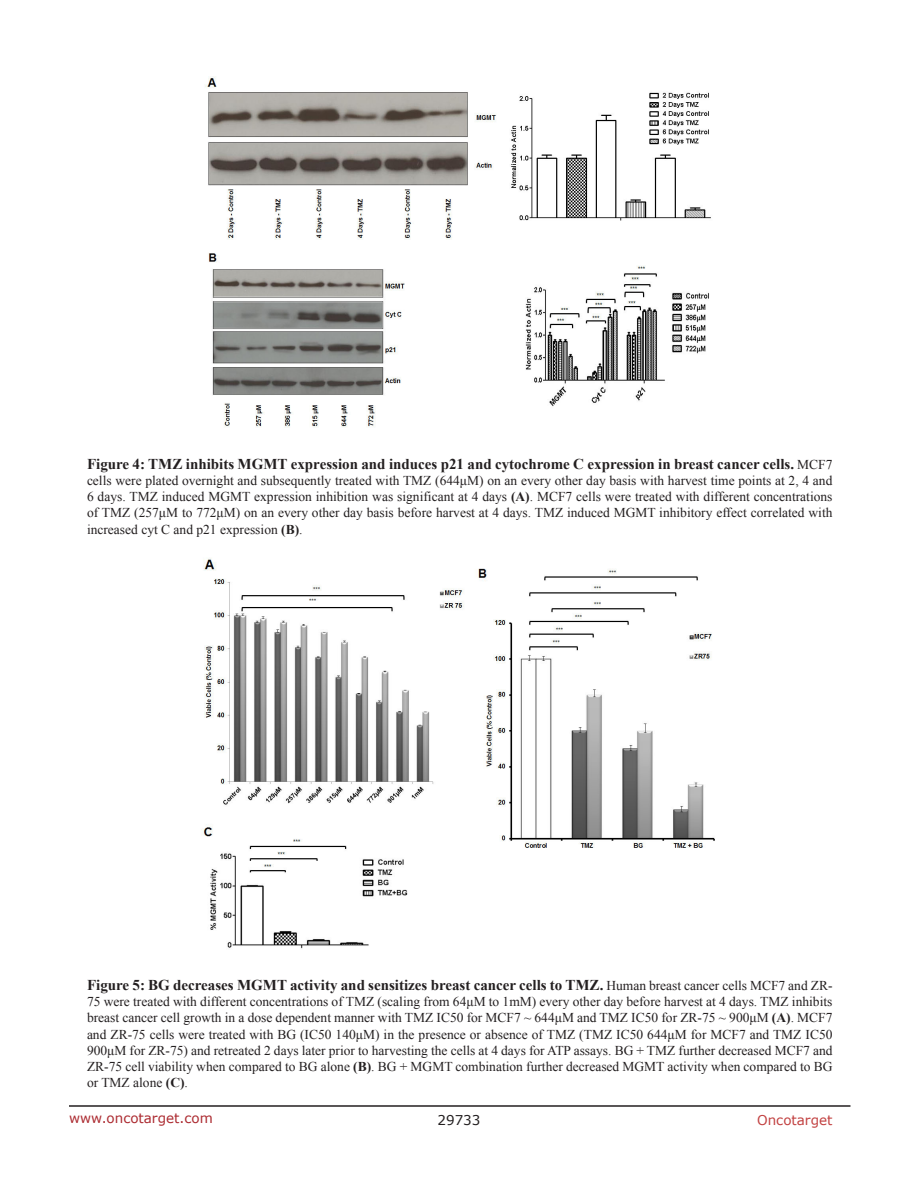
<style>
.page{position:relative;width:918px;height:1188px;background:#fff}
.page>*{position:absolute;margin:0;border:0;box-sizing:border-box;transform-origin:0 0}
.figuretext{font:700 15px "Times New Roman";color:#231f20}
.figuretext-2{font:13.5px/16.2px "Times New Roman";color:#231f20;text-align:justify}
.t1{font:13.5px "Verdana";color:#ac2b31}
.t2{font:13.5px "Verdana";color:#c24141}
.t3{font:13.5px "Verdana";color:#231f20}
.s1{font-weight:400;font-size:13.5px}
.s2{font-weight:700}
</style>
<div class="page">
<hr style="left:69px;top:1105px;width:781px;height:2px;background:#231f20">
<img style="left:205px;top:76px;width:506px;height:352px">
<img style="left:201px;top:558px;width:514px;height:391px">
<p class="figuretext" style="left:87px;top:453px;width:747px">Figure 4: TMZ inhibits MGMT expression and induces p21 and cytochrome C expression in breast cancer cells. <span class="s1">MCF7</span></p>
<p class="figuretext-2" style="left:87px;top:472px;width:747px">cells were plated overnight and subsequently treated with TMZ (644μM) on an every other day basis with harvest time points at 2, 4 and 6 days. TMZ induced MGMT expression inhibition was significant at 4 days <span class="s2">(A)</span>. MCF7 cells were treated with different concentrations of TMZ (257μM to 772μM) on an every other day basis before harvest at 4 days. TMZ induced MGMT inhibitory effect correlated with increased cyt C and p21 expression <span class="s2">(B)</span>.</p>
<p class="figuretext" style="left:87px;top:975px;width:747px">Figure 5: BG decreases MGMT activity and sensitizes breast cancer cells to TMZ. <span class="s1">Human breast cancer cells MCF7 and ZR-</span></p>
<p class="figuretext-2" style="left:87px;top:993px;width:747px">75 were treated with different concentrations of TMZ (scaling from 64μM to 1mM) every other day before harvest at 4 days. TMZ inhibits breast cancer cell growth in a dose dependent manner with TMZ IC50 for MCF7 ~ 644μM and TMZ IC50 for ZR-75 ~ 900μM <span class="s2">(A)</span>. MCF7 and ZR-75 cells were treated with BG (IC50 140μM) in the presence or absence of TMZ (TMZ IC50 644μM for MCF7 and TMZ IC50<br>900μM for ZR-75) and retreated 2 days later prior to harvesting the cells at 4 days for ATP assays. BG + TMZ further decreased MCF7 and ZR-75 cell viability when compared to BG alone <span class="s2">(B)</span>. BG + MGMT combination further decreased MGMT activity when compared to BG or TMZ alone <span class="s2">(C)</span>.</p>
<p class="t1" style="left:69px;top:1109px;width:145px">www.oncotarget.com</p>
<p class="t3" style="left:438px;top:1111px;width:44px">29733</p>
<p class="t2" style="left:757px;top:1111px;width:77px">Oncotarget</p>
</div>
